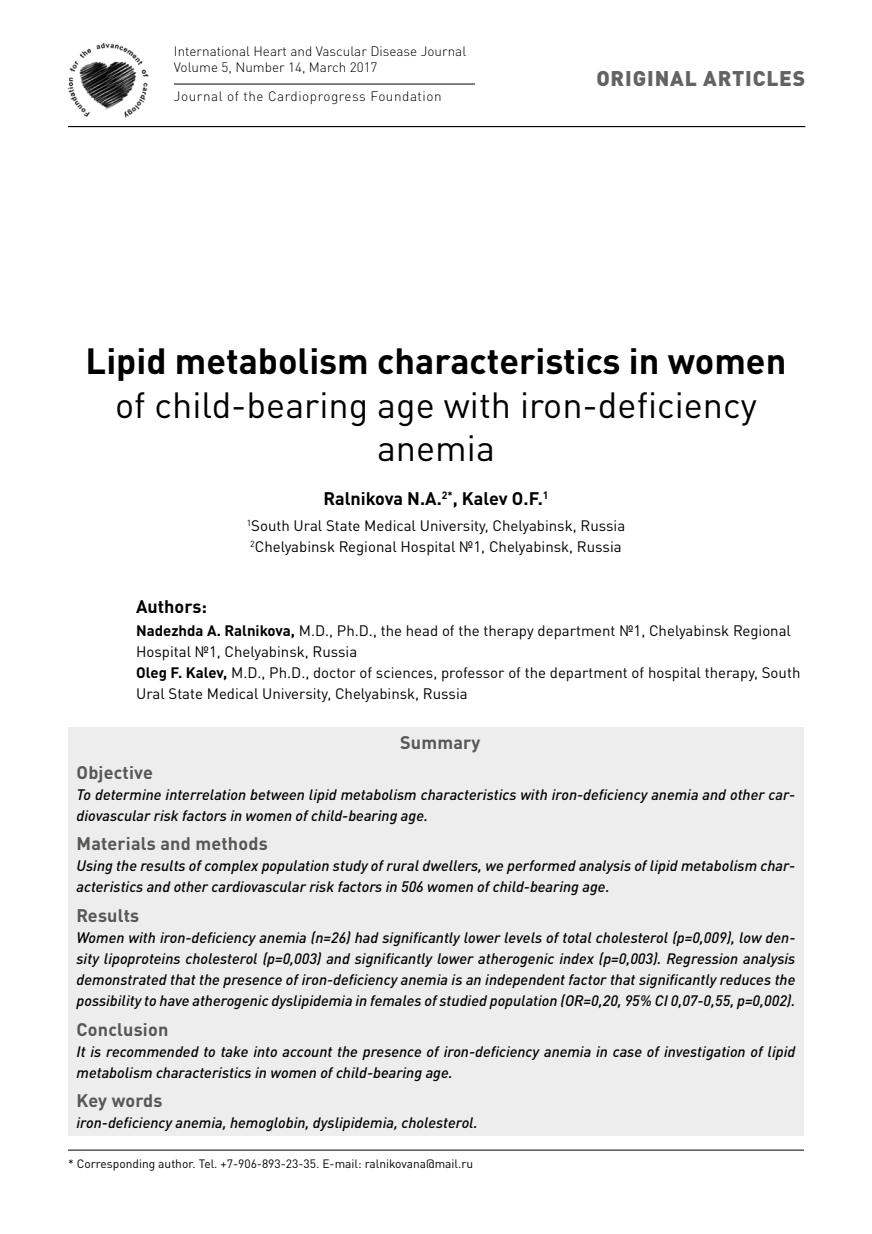
<style>
.page{position:relative;width:872px;height:1234px;background:#fff}
.page>*{position:absolute;margin:0;border:0;box-sizing:border-box;transform-origin:0 0}
.t1{font:36px/43.2px "DIN Pro";color:#000;text-align:center}
.t2{font:700 36px "DIN Pro";color:#000}
.t3{font:900 21px "DIN Pro";letter-spacing:.04em;color:#646363}
.t4{font:700 18px "DIN Pro";letter-spacing:.01em;color:#575756}
.t5{font:700 18px "DIN Pro";color:#000}
.t6{font:italic 500 15px/21px "DIN Pro";color:#000}
.t7{font:15px/21px "DIN Pro";color:#000}
.t8{font:300 13.5px/16.2px "DIN Pro";color:#000}
.t9{font:300 13.5px "DIN Pro";letter-spacing:.04em;color:#000}
.t10{font:12px "DIN Pro";color:#000}
.s1{font-weight:700}
</style>
<div class="page">
<hr style="left:68px;top:126px;width:737px;height:1px;background:#000">
<img style="left:67px;top:42px;width:82px;height:76px">
<hr style="left:174px;top:84px;width:301px;height:1px;background:#000">
<hr style="left:68px;top:1149px;width:736px;height:1px;background:#000">
<div style="left:68px;top:727px;width:736px;height:35px;background:#ededed"></div>
<div style="left:68px;top:756px;width:736px;height:35px;background:#ededed"></div>
<div style="left:68px;top:784px;width:736px;height:44px;background:#ededed"></div>
<div style="left:68px;top:828px;width:736px;height:35px;background:#ededed"></div>
<div style="left:68px;top:855px;width:736px;height:45px;background:#ededed"></div>
<div style="left:68px;top:899px;width:736px;height:35px;background:#ededed"></div>
<div style="left:68px;top:927px;width:736px;height:86px;background:#ededed"></div>
<div style="left:68px;top:1013px;width:736px;height:35px;background:#ededed"></div>
<div style="left:68px;top:1040px;width:736px;height:45px;background:#ededed"></div>
<div style="left:68px;top:1084px;width:736px;height:35px;background:#ededed"></div>
<div style="left:68px;top:1112px;width:736px;height:23px;background:#ededed"></div>
<p class="t8" style="left:174px;top:42px;width:294px">International Heart and Vascular Disease Journal<br>Volume 5, Number 14, March 2017</p>
<p class="t9" style="left:174px;top:86px;width:269px">Journal of the Cardioprogress Foundation</p>
<h2 class="t3" style="left:596px;top:60px;width:210px">ORIGINAL ARTICLES</h2>
<h1 class="t2" style="left:86px;top:331px;width:702px">Lipid metabolism characteristics in women</h1>
<h1 class="t1" style="left:115px;top:379px;width:643px">of child-bearing age with iron-deficiency anemia</h1>
<p class="t5" style="left:323px;top:483px;width:226px">Ralnikova N.A.<sup>2*</sup>, Kalev O.F.<sup>1</sup></p>
<p class="t7" style="left:247px;top:513px;width:380px"><sup>1</sup>South Ural State Medical University, Chelyabinsk, Russia<br><sup>2</sup>Chelyabinsk Regional Hospital №1, Chelyabinsk, Russia</p>
<p class="t5" style="left:136px;top:591px;width:72px">Authors:</p>
<p class="t7" style="left:136px;top:618px;width:666px"><span class="s1">Nadezhda A. Ralnikova,</span> M.D., Ph.D., the head of the therapy department №1, Chelyabinsk Regional Hospital №1, Chelyabinsk, Russia<br><span class="s1">Oleg F. Kalev,</span> M.D., Ph.D., doctor of sciences, professor of the department of hospital therapy, South Ural State Medical University, Chelyabinsk, Russia</p>
<p class="t4" style="left:400px;top:727px;width:82px">Summary</p>
<p class="t4" style="left:77px;top:757px;width:78px">Objective</p>
<p class="t6" style="left:77px;top:782px;width:720px">To determine interrelation between lipid metabolism characteristics with iron-deficiency anemia and other car&shy;diovascular risk factors in women of child-bearing age.</p>
<p class="t4" style="left:77px;top:828px;width:193px">Materials and methods</p>
<p class="t6" style="left:77px;top:853px;width:720px">Using the results of complex population study of rural dwellers, we performed analysis of lipid metabolism char&shy;acteristics and other cardiovascular risk factors in 506 women of child-bearing age.</p>
<p class="t4" style="left:77px;top:900px;width:64px">Results</p>
<p class="t6" style="left:77px;top:925px;width:720px;text-align:justify">Women with iron-deficiency anemia (n=26) had significantly lower levels of total cholesterol (p=0,009), low den&shy;sity lipoproteins cholesterol (p=0,003) and significantly lower atherogenic index (p=0,003). Regression analysis demonstrated that the presence of iron-deficiency anemia is an independent factor that significantly reduces the possibility to have atherogenic dyslipidemia in females of studied population (OR=0,20, 95% CI 0,07-0,55, p=0,002).</p>
<p class="t4" style="left:77px;top:1013px;width:93px">Conclusion</p>
<p class="t6" style="left:77px;top:1038px;width:720px">It is recommended to take into account the presence of iron-deficiency anemia in case of investigation of lipid metabolism characteristics in women of child-bearing age.</p>
<p class="t4" style="left:77px;top:1085px;width:88px">Key words</p>
<p class="t6" style="left:77px;top:1110px;width:403px">iron-deficiency anemia, hemoglobin, dyslipidemia, cholesterol.</p>
<p class="t10" style="left:68px;top:1153px;width:406px">* Corresponding author. Tel. +7-906-893-23-35. E-mail: ralnikovana@mail.ru</p>
</div>
